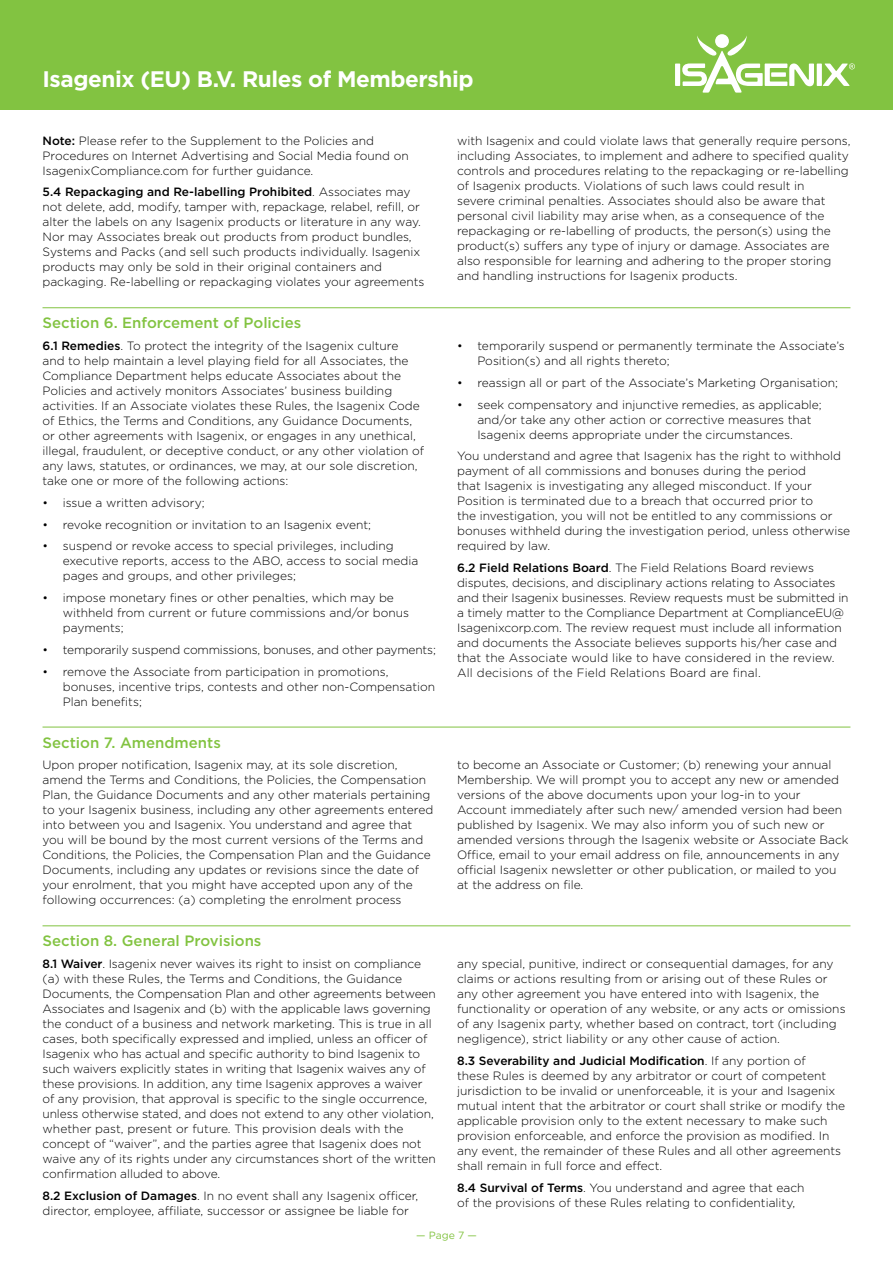
<style>
.page{position:relative;width:893px;height:1263px;background:#fff}
.page>*{position:absolute;margin:0;border:0;box-sizing:border-box;transform-origin:0 0}
.t1{font:700 22.5px "Gotham";letter-spacing:-.02em;color:#fff}
.t2{font:500 15px "Gotham";color:#82c341}
.t3{font:300 12px/15px "Gotham";color:#000}
.t4{font:10.5px "Gotham";color:#82c341}
.s1{font-weight:500}
</style>
<div class="page">
<div style="left:0;top:0;width:893px;height:110px;background:#82c341"></div>
<div style="left:675px;top:64px;width:5px;height:22px;background:#fff"></div>
<div style="left:817px;top:64px;width:5px;height:22px;background:#fff"></div>
<svg style="left:682px;top:35px;width:132px;height:58px"></svg>
<svg style="left:823px;top:63px;width:32px;height:23px"></svg>
<hr style="left:43px;top:307px;width:807px;height:1px;background:#82c341">
<hr style="left:43px;top:727px;width:807px;height:1px;background:#82c341">
<hr style="left:43px;top:925px;width:807px;height:1px;background:#82c341">
<h1 class="t1" style="left:43px;top:64px;width:432px">Isagenix (EU) B.V. Rules of Membership</h1>
<p class="t3" style="left:43px;top:133px;width:368px"><span class="s1">Note:</span> Please refer to the Supplement to the Policies and<br>Procedures on Internet Advertising and Social Media found on<br>IsagenixCompliance.com for further guidance.</p>
<p class="t3" style="left:43px;top:184px;width:383px"><span class="s1">5.4 Repackaging and Re-labelling Prohibited</span>. Associates may not delete, add, modify, tamper with, repackage, relabel, refill, or alter the labels on any Isagenix products or literature in any way.<br>Nor may Associates break out products from product bundles, Systems and Packs (and sell such products individually. Isagenix products may only be sold in their original containers and packaging. Re-labelling or repackaging violates your agreements</p>
<p class="t2" style="left:43px;top:313px;width:260px">Section 6. Enforcement of Policies</p>
<p class="t3" style="left:43px;top:338px;width:383px"><span class="s1">6.1 Remedies</span>. To protect the integrity of the Isagenix culture<br>and to help maintain a level playing field for all Associates, the Compliance Department helps educate Associates about the Policies and actively monitors Associates’ business building activities. If an Associate violates these Rules, the Isagenix Code of Ethics, the Terms and Conditions, any Guidance Documents, or other agreements with Isagenix, or engages in any unethical, illegal, fraudulent, or deceptive conduct, or any other violation of any laws, statutes, or ordinances, we may, at our sole discretion, take one or more of the following actions:</p>
<p class="t3" style="left:43px;top:495px;width:164px">• issue a written advisory;</p>
<p class="t3" style="left:43px;top:517px;width:330px">• revoke recognition or invitation to an Isagenix event;</p>
<p class="t3" style="left:63px;top:538px;width:357px;text-indent:-20px">• suspend or revoke access to special privileges, including executive reports, access to the ABO, access to social media pages and groups, and other privileges;</p>
<p class="t3" style="left:63px;top:590px;width:348px;text-indent:-20px">• impose monetary fines or other penalties, which may be withheld from current or future commissions and/or bonus payments;</p>
<p class="t3" style="left:43px;top:642px;width:395px">• temporarily suspend commissions, bonuses, and other payments;</p>
<p class="t3" style="left:63px;top:663px;width:374px;text-indent:-20px">• remove the Associate from participation in promotions, bonuses, incentive trips, contests and other non-Compensation<br>Plan benefits;</p>
<p class="t3" style="left:457px;top:133px;width:395px">with Isagenix and could violate laws that generally require persons, including Associates, to implement and adhere to specified quality controls and procedures relating to the repackaging or re-labelling of Isagenix products. Violations of such laws could result in<br>severe criminal penalties. Associates should also be aware that personal civil liability may arise when, as a consequence of the repackaging or re-labelling of products, the person(s) using the product(s) suffers any type of injury or damage. Associates are also responsible for learning and adhering to the proper storing and handling instructions for Isagenix products.</p>
<p class="t3" style="left:477px;top:338px;width:369px;text-indent:-20px">• temporarily suspend or permanently terminate the Associate’s<br>Position(s) and all rights thereto;</p>
<p class="t3" style="left:457px;top:375px;width:383px">• reassign all or part of the Associate’s Marketing Organisation;</p>
<p class="t3" style="left:477px;top:396px;width:346px;text-indent:-20px">• seek compensatory and injunctive remedies, as applicable; and/or take any other action or corrective measures that<br>Isagenix deems appropriate under the circumstances.</p>
<p class="t3" style="left:457px;top:448px;width:395px">You understand and agree that Isagenix has the right to withhold payment of all commissions and bonuses during the period<br>that Isagenix is investigating any alleged misconduct. If your Position is terminated due to a breach that occurred prior to<br>the investigation, you will not be entitled to any commissions or bonuses withheld during the investigation period, unless otherwise required by law.</p>
<p class="t3" style="left:457px;top:560px;width:393px"><span class="s1">6.2 Field Relations Board</span>. The Field Relations Board reviews disputes, decisions, and disciplinary actions relating to Associates and their Isagenix businesses. Review requests must be submitted in a timely matter to the Compliance Department at ComplianceEU@ Isagenixcorp.com. The review request must include all information and documents the Associate believes supports his/her case and that the Associate would like to have considered in the review.<br>All decisions of the Field Relations Board are final.</p>
<p class="t2" style="left:43px;top:732px;width:180px">Section 7. Amendments</p>
<p class="t3" style="left:43px;top:757px;width:392px">Upon proper notification, Isagenix may, at its sole discretion, amend the Terms and Conditions, the Policies, the Compensation Plan, the Guidance Documents and any other materials pertaining to your Isagenix business, including any other agreements entered into between you and Isagenix. You understand and agree that you will be bound by the most current versions of the Terms and Conditions, the Policies, the Compensation Plan and the Guidance Documents, including any updates or revisions since the date of your enrolment, that you might have accepted upon any of the following occurrences: (a) completing the enrolment process</p>
<p class="t3" style="left:457px;top:757px;width:393px">to become an Associate or Customer; (b) renewing your annual Membership. We will prompt you to accept any new or amended versions of the above documents upon your log-in to your Account immediately after such new/ amended version had been published by Isagenix. We may also inform you of such new or amended versions through the Isagenix website or Associate Back Office, email to your email address on file, announcements in any official Isagenix newsletter or other publication, or mailed to you at the address on file.</p>
<p class="t2" style="left:43px;top:931px;width:220px">Section 8. General Provisions</p>
<p class="t3" style="left:43px;top:956px;width:395px"><span class="s1">8.1 Waiver</span>. Isagenix never waives its right to insist on compliance (a) with these Rules, the Terms and Conditions, the Guidance Documents, the Compensation Plan and other agreements between Associates and Isagenix and (b) with the applicable laws governing the conduct of a business and network marketing. This is true in all cases, both specifically expressed and implied, unless an officer of Isagenix who has actual and specific authority to bind Isagenix to such waivers explicitly states in writing that Isagenix waives any of these provisions. In addition, any time Isagenix approves a waiver of any provision, that approval is specific to the single occurrence, unless otherwise stated, and does not extend to any other violation, whether past, present or future. This provision deals with the concept of “waiver”, and the parties agree that Isagenix does not waive any of its rights under any circumstances short of the written confirmation alluded to above.</p>
<p class="t3" style="left:43px;top:1188px;width:377px"><span class="s1">8.2 Exclusion of Damages</span>. In no event shall any Isagenix officer, director, employee, affiliate, successor or assignee be liable for</p>
<p class="t3" style="left:457px;top:956px;width:390px">any special, punitive, indirect or consequential damages, for any claims or actions resulting from or arising out of these Rules or any other agreement you have entered into with Isagenix, the functionality or operation of any website, or any acts or omissions of any Isagenix party, whether based on contract, tort (including negligence), strict liability or any other cause of action.</p>
<p class="t3" style="left:457px;top:1053px;width:390px"><span class="s1">8.3 Severability and Judicial Modification</span>. If any portion of<br>these Rules is deemed by any arbitrator or court of competent jurisdiction to be invalid or unenforceable, it is your and Isagenix mutual intent that the arbitrator or court shall strike or modify the applicable provision only to the extent necessary to make such provision enforceable, and enforce the provision as modified. In any event, the remainder of these Rules and all other agreements shall remain in full force and effect.</p>
<p class="t3" style="left:457px;top:1180px;width:349px"><span class="s1">8.4 Survival of Terms</span>. You understand and agree that each of the provisions of these Rules relating to confidentiality,</p>
<p class="t4" style="left:416px;top:1229px;width:62px">— Page 7 —</p>
</div>
